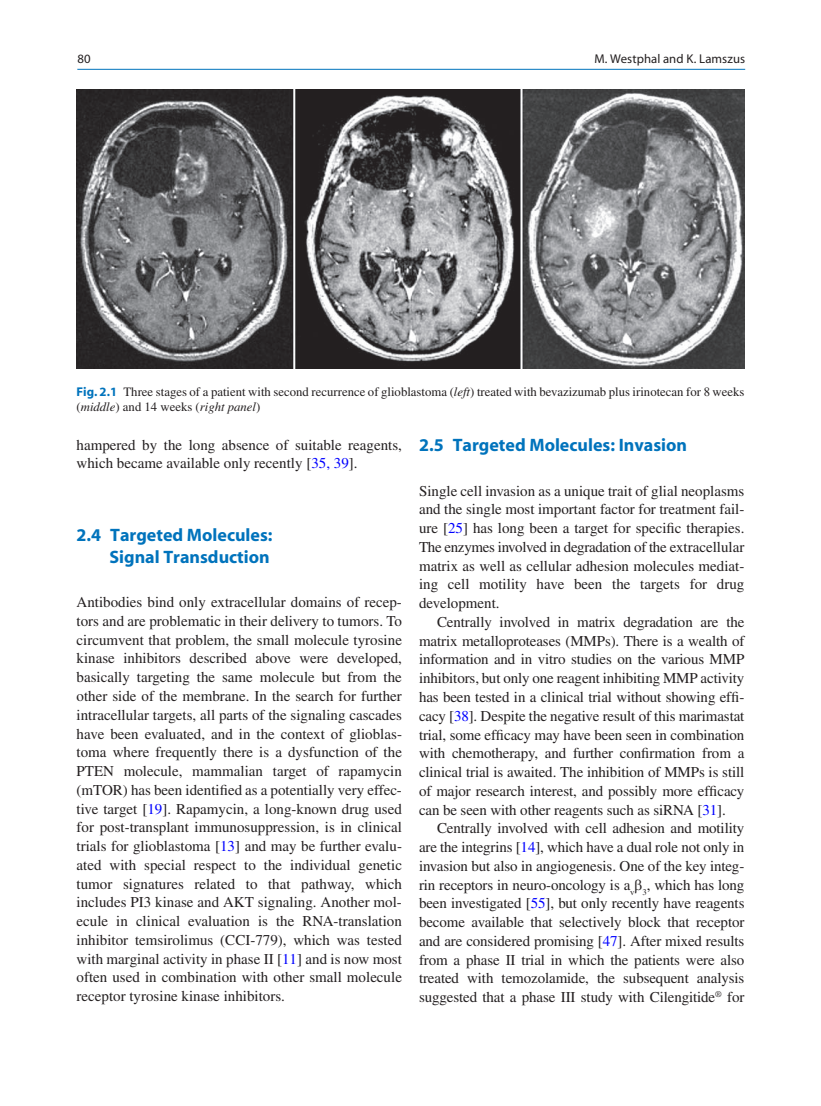
<style>
.page{position:relative;width:821px;height:1106px;background:#fff}
.page>*{position:absolute;margin:0;border:0;box-sizing:border-box;transform-origin:0 0}
.t1{font:700 18px/21.8px "Myriad";color:#0073bc;text-align:right}
.t2{font:15px/18.8px "Times";letter-spacing:-.01em;color:#231f20}
.t3{font:12.75px/15px "Times";color:#231f20}
.t4{font:12.75px "Myriad";letter-spacing:.005em;color:#231f20}
.s1{font-family:"Myriad";font-weight:700;color:#0073bc}
.s2{font-style:italic}
.s3{color:#00f}
</style>
<div class="page">
<hr style="left:77px;top:69px;width:668px;height:1px;background:#0073bc">
<img style="left:77px;top:89px;width:667px;height:280px">
<p class="t4" style="left:77px;top:54px;width:15px">80</p>
<p class="t4" style="left:594px;top:54px;width:152px">M. Westphal and K. Lamszus</p>
<p class="t3" style="left:77px;top:385px;width:669px"><span class="s1">Fig. 2.1</span> Three stages of a patient with second recurrence of glioblastoma (<span class="s2">left</span>) treated with bevazizumab plus irinotecan for 8 weeks (<span class="s2">middle</span>) and 14 weeks (<span class="s2">right panel</span>)</p>
<p class="t2" style="left:77px;top:436px;width:327px">hampered by the long absence of suitable reagents, which became available only recently [<span class="s3">35, 39</span>].</p>
<p class="t1" style="left:77px;top:525px;width:197px">2.4 Targeted Molecules:<br>Signal Transduction</p>
<p class="t2" style="left:77px;top:594px;width:327px;text-align:justify">Antibodies bind only extracellular domains of recep&shy;tors and are problematic in their delivery to tumors. To circumvent that problem, the small molecule tyrosine kinase inhibitors described above were developed, basically targeting the same molecule but from the other side of the membrane. In the search for further intracellular targets, all parts of the signaling cascades have been evaluated, and in the context of glioblas&shy;toma where frequently there is a dysfunction of the PTEN molecule, mammalian target of rapamycin (mTOR) has been identified as a potentially very effec&shy;tive target [<span class="s3">19</span>]. Rapamycin, a long-known drug used for post-transplant immunosuppression, is in clinical trials for glioblastoma [<span class="s3">13</span>] and may be further evalu&shy;ated with special respect to the individual genetic tumor signatures related to that pathway, which includes PI3 kinase and AKT signaling. Another mol&shy;ecule in clinical evaluation is the RNA-translation inhibitor temsirolimus (CCI-779), which was tested with marginal activity in phase II [<span class="s3">11</span>] and is now most often used in combination with other small molecule receptor tyrosine kinase inhibitors.</p>
<p class="t1" style="left:419px;top:436px;width:269px">2.5 Targeted Molecules: Invasion</p>
<p class="t2" style="left:419px;top:482px;width:327px">Single cell invasion as a unique trait of glial neoplasms</p>
<p class="t2" style="left:419px;top:501px;width:327px">and the single most important factor for treatment fail-</p>
<p class="t2" style="left:419px;top:520px;width:327px">ure [<span class="s3">25</span>] has long been a target for specific therapies.</p>
<p class="t2" style="left:419px;top:539px;width:327px">The enzymes involved in degradation of the extracellular</p>
<p class="t2" style="left:419px;top:557px;width:327px">matrix as well as cellular adhesion molecules mediat-</p>
<p class="t2" style="left:419px;top:576px;width:327px">ing cell motility have been the targets for drug</p>
<p class="t2" style="left:419px;top:595px;width:82px">development.</p>
<p class="t2" style="left:437px;top:614px;width:309px">Centrally involved in matrix degradation are the</p>
<p class="t2" style="left:419px;top:632px;width:327px">matrix metalloproteases (MMPs). There is a wealth of</p>
<p class="t2" style="left:419px;top:651px;width:327px">information and in vitro studies on the various MMP</p>
<p class="t2" style="left:419px;top:670px;width:327px">inhibitors, but only one reagent inhibiting MMP activity</p>
<p class="t2" style="left:419px;top:689px;width:327px">has been tested in a clinical trial without showing effi-</p>
<p class="t2" style="left:419px;top:707px;width:327px">cacy [<span class="s3">38</span>]. Despite the negative result of this marimastat</p>
<p class="t2" style="left:419px;top:726px;width:327px">trial, some efficacy may have been seen in combination</p>
<p class="t2" style="left:419px;top:745px;width:327px">with chemotherapy, and further confirmation from a</p>
<p class="t2" style="left:419px;top:764px;width:327px">clinical trial is awaited. The inhibition of MMPs is still</p>
<p class="t2" style="left:419px;top:782px;width:327px">of major research interest, and possibly more efficacy</p>
<p class="t2" style="left:419px;top:801px;width:308px">can be seen with other reagents such as siRNA [<span class="s3">31</span>].</p>
<p class="t2" style="left:437px;top:820px;width:309px">Centrally involved with cell adhesion and motility</p>
<p class="t2" style="left:419px;top:839px;width:327px">are the integrins [<span class="s3">14</span>], which have a dual role not only in</p>
<p class="t2" style="left:419px;top:857px;width:327px">invasion but also in angiogenesis. One of the key integ-</p>
<p class="t2" style="left:419px;top:876px;width:327px">rin receptors in neuro-oncology is a<sub>v</sub> <sub>3</sub>, which has long</p>
<p class="t2" style="left:419px;top:895px;width:327px">been investigated [<span class="s3">55</span>], but only recently have reagents</p>
<p class="t2" style="left:419px;top:914px;width:327px">become available that selectively block that receptor</p>
<p class="t2" style="left:419px;top:932px;width:327px">and are considered promising [<span class="s3">47</span>]. After mixed results</p>
<p class="t2" style="left:419px;top:951px;width:327px">from a phase II trial in which the patients were also</p>
<p class="t2" style="left:419px;top:970px;width:327px">treated with temozolamide, the subsequent analysis</p>
<p class="t2" style="left:419px;top:989px;width:327px">suggested that a phase III study with Cilengitide<sup>®</sup> for</p>
</div>
